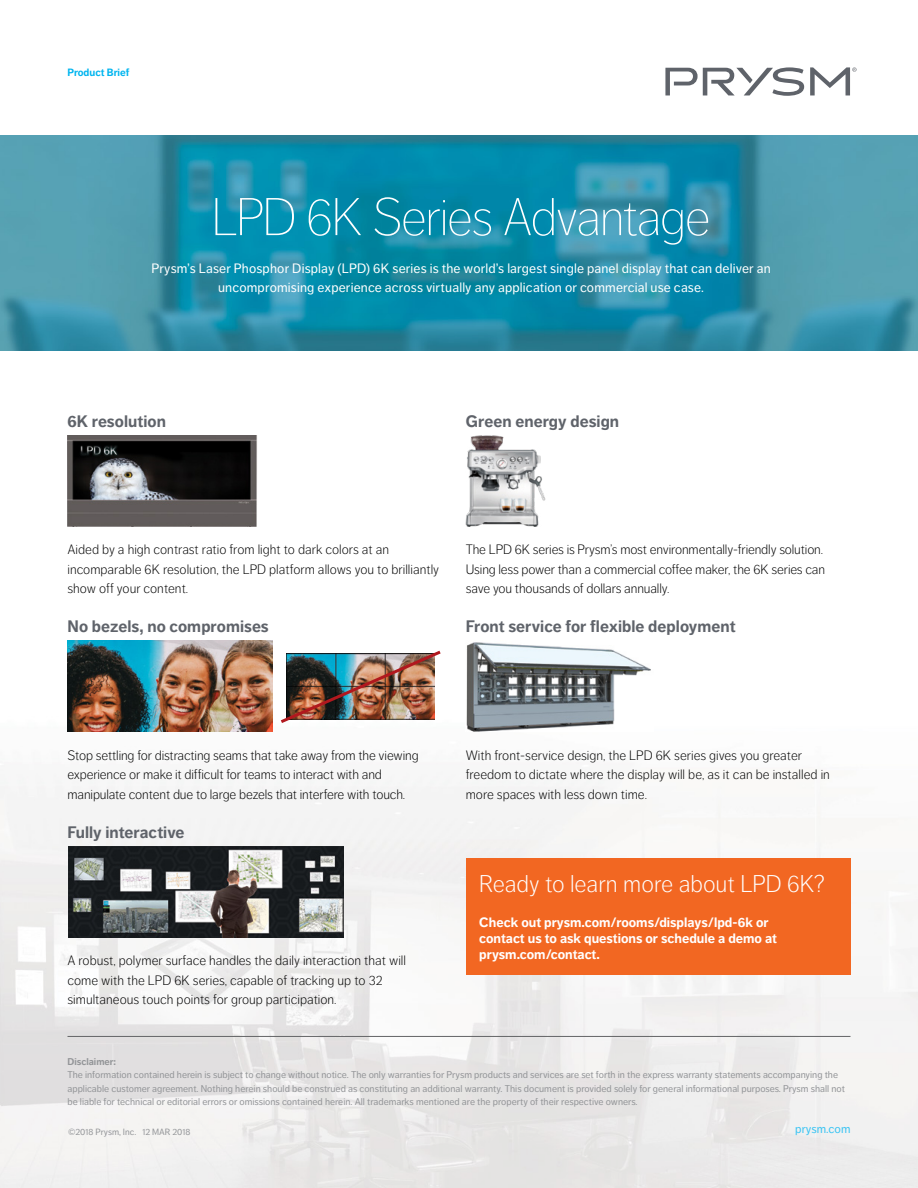
<style>
.page{position:relative;width:918px;height:1188px;background:#fff}
.page>*{position:absolute;margin:0;border:0;box-sizing:border-box;transform-origin:0 0}
.t1{font:300 expanded 52.5px "Dagny Pro";letter-spacing:-.04em;color:#fff}
.t2{font:300 24px "Dagny Pro";letter-spacing:-.005em;color:#fff}
.t3{font:700 16.5px "Dagny Pro";letter-spacing:.005em;color:#5f636a}
.t4{font:300 13.5px/19.5px "Dagny Pro";letter-spacing:-.01em;color:#000}
.t5{font:13.5px/19.5px "Dagny Pro";letter-spacing:.01em;color:#fff;text-align:center}
.t6{font:700 13.5px/16.2px "Dagny Pro";color:#fff}
.t7{font:12px "Dagny Pro";color:#3ac4f3}
.t8{font:700 10.5px "Dagny Pro";color:#00b5ef}
.t9{font:9.75px/13.5px "Dagny Pro";color:#939598}
.t10{font:700 9.75px "Dagny Pro";color:#939598}
.t11{font:9px "Dagny Pro";color:#939598}
</style>
<div class="page">
<img style="left:0;top:640px;width:918px;height:548px">
<img style="left:0;top:135px;width:918px;height:216px">
<div style="left:466px;top:858px;width:384px;height:117px;background:#f26722"></div>
<hr style="left:68px;top:1036px;width:782px;height:1px;background:#636466">
<img style="left:68px;top:435px;width:189px;height:91px">
<img style="left:68px;top:641px;width:204px;height:91px">
<img style="left:466px;top:641px;width:188px;height:91px">
<img style="left:68px;top:846px;width:275px;height:92px">
<img style="left:466px;top:435px;width:80px;height:91px">
<img style="left:277px;top:648px;width:167px;height:78px">
<svg style="left:810px;top:67px;width:46px;height:28px"></svg>
<svg style="left:665px;top:67px;width:139px;height:29px"></svg>
<p class="t8" style="left:68px;top:66px;width:63px">Product Brief</p>
<h1 class="t1" style="left:211px;top:188px;width:501px">LPD 6K Series Advantage</h1>
<p class="t5" style="left:151px;top:258px;width:621px">Prysm’s Laser Phosphor Display (LPD) 6K series is the world’s largest single panel display that can deliver an uncompromising experience across virtually any application or commercial use case.</p>
<p class="t3" style="left:68px;top:411px;width:100px">6K resolution</p>
<p class="t3" style="left:466px;top:411px;width:155px">Green energy design</p>
<p class="t4" style="left:68px;top:540px;width:373px">Aided by a high contrast ratio from light to dark colors at an incomparable 6K resolution, the LPD platform allows you to brilliantly show off your content.</p>
<p class="t3" style="left:68px;top:617px;width:203px">No bezels, no compromises</p>
<p class="t4" style="left:466px;top:540px;width:361px">The LPD 6K series is Prysm’s most environmentally-friendly solution.<br>Using less power than a commercial coffee maker, the 6K series can save you thousands of dollars annually.</p>
<p class="t3" style="left:466px;top:617px;width:271px">Front service for flexible deployment</p>
<p class="t4" style="left:68px;top:746px;width:353px">Stop settling for distracting seams that take away from the viewing experience or make it difficult for teams to interact with and manipulate content due to large bezels that interfere with touch.</p>
<p class="t3" style="left:68px;top:822px;width:118px">Fully interactive</p>
<p class="t4" style="left:68px;top:951px;width:340px">A robust, polymer surface handles the daily interaction that will come with the LPD 6K series, capable of tracking up to 32 simultaneous touch points for group participation.</p>
<p class="t4" style="left:466px;top:746px;width:366px">With front-service design, the LPD 6K series gives you greater freedom to dictate where the display will be, as it can be installed in more spaces with less down time.</p>
<h2 class="t2" style="left:479px;top:871px;width:347px">Ready to learn more about LPD 6K?</h2>
<p class="t6" style="left:479px;top:914px;width:299px">Check out prysm.com/rooms/displays/lpd-6k or contact us to ask questions or schedule a demo at prysm.com/contact.</p>
<p class="t10" style="left:68px;top:1055px;width:50px">Disclaimer:</p>
<p class="t9" style="left:68px;top:1068px;width:779px">The information contained herein is subject to change without notice. The only warranties for Prysm products and services are set forth in the express warranty statements accompanying the applicable customer agreement. Nothing herein should be construed as constituting an additional warranty. This document is provided solely for general informational purposes. Prysm shall not be liable for technical or editorial errors or omissions contained herein. All trademarks mentioned are the property of their respective owners.</p>
<p class="t7" style="left:795px;top:1122px;width:57px">prysm.com</p>
<p class="t11" style="left:68px;top:1127px;width:124px">©2018 Prysm, Inc. 12 MAR 2018</p>
</div>
